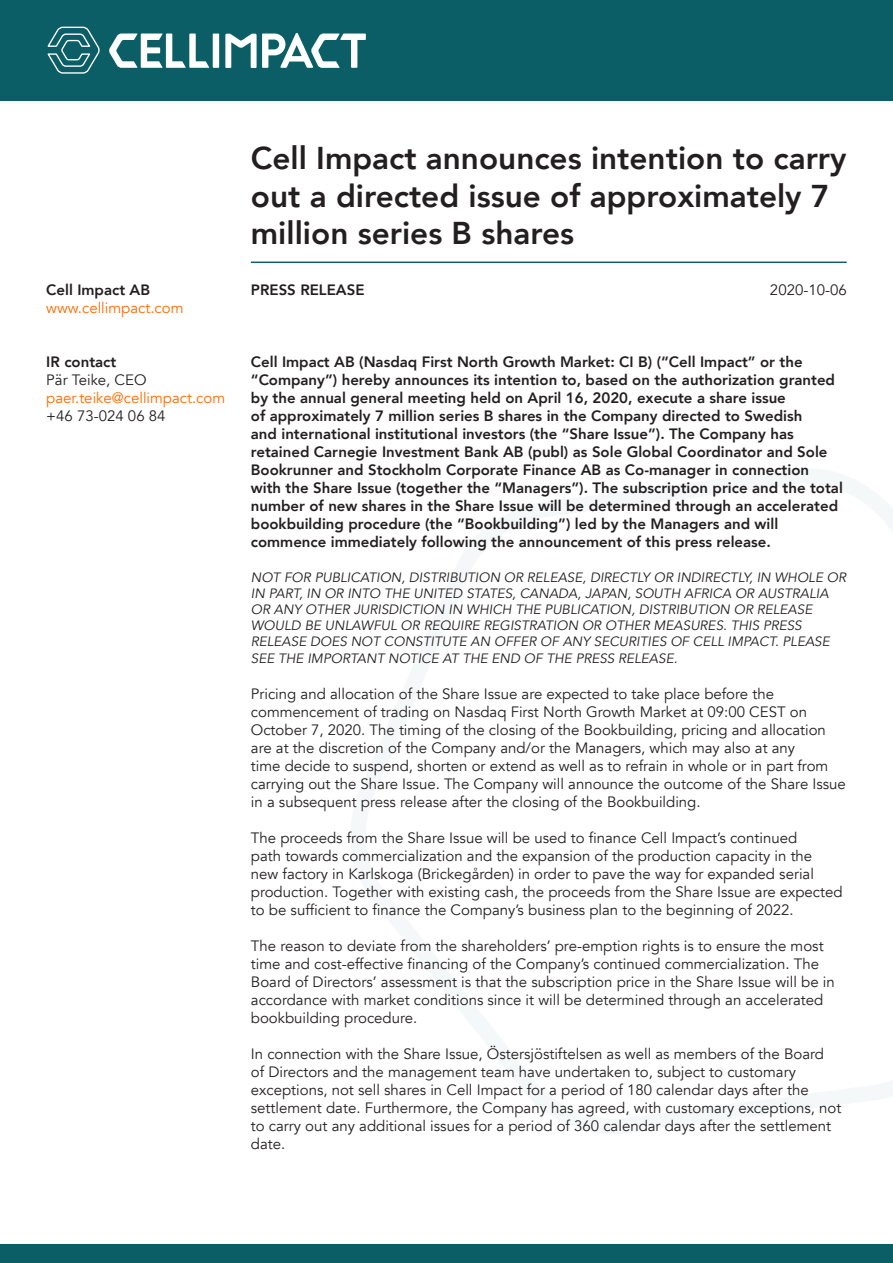
<style>
.page{position:relative;width:893px;height:1263px;background:#fff}
.page>*{position:absolute;margin:0;border:0;box-sizing:border-box;transform-origin:0 0}
.t1{font:800 31.5px/37.8px "Avenir";color:#231f20}
.Brödtext{font:15px/18px "Avenir";color:#231f20}
.Ingress{font:800 15px/18px "Avenir";color:#231f20}
.t2{font:15px "Avenir";color:#ff6a00}
.Disclaimer{font:italic 13.5px/16.2px "Avenir";color:#231f20}
</style>
<div class="page">
<hr style="left:251px;top:262px;width:596px;height:1px;background:#115e67">
<div style="left:0;top:0;width:893px;height:100px;background:#0b5e66"></div>
<div style="left:0;top:1245px;width:893px;height:18px;background:#0b5e66"></div>
<svg style="left:47px;top:26px;width:53px;height:48px"></svg>
<div style="left:213px;top:34px;width:6px;height:34px;background:#fff"></div>
<svg style="left:109px;top:34px;width:100px;height:34px"></svg>
<svg style="left:225px;top:33px;width:141px;height:35px"></svg>
<h1 class="t1" style="left:251px;top:139px;width:597px">Cell Impact announces intention to carry out a directed issue of approximately 7 million series B shares</h1>
<p class="Brödtext" style="left:770px;top:281px;width:78px">2020-10-06</p>
<p class="Ingress" style="left:46px;top:281px;width:105px">Cell Impact AB</p>
<p class="Ingress" style="left:251px;top:281px;width:115px">PRESS RELEASE</p>
<p class="t2" style="left:46px;top:299px;width:139px">www.cellimpact.com</p>
<p class="Ingress" style="left:46px;top:353px;width:72px">IR contact</p>
<p class="Brödtext" style="left:46px;top:371px;width:102px">Pär Teike, CEO</p>
<p class="t2" style="left:46px;top:389px;width:180px">paer.teike@cellimpact.com</p>
<p class="Brödtext" style="left:46px;top:407px;width:121px">+46 73-024 06 84</p>
<p class="Ingress" style="left:251px;top:353px;width:593px">Cell Impact AB (Nasdaq First North Growth Market: CI B) (“Cell Impact” or the “Company”) hereby announces its intention to, based on the authorization granted by the annual general meeting held on April 16, 2020, execute a share issue<br>of approximately 7 million series B shares in the Company directed to Swedish<br>and international institutional investors (the “Share Issue”). The Company has retained Carnegie Investment Bank AB (publ) as Sole Global Coordinator and Sole Bookrunner and Stockholm Corporate Finance AB as Co-manager in connection with the Share Issue (together the “Managers”). The subscription price and the total number of new shares in the Share Issue will be determined through an accelerated bookbuilding procedure (the “Bookbuilding”) led by the Managers and will commence immediately following the announcement of this press release.</p>
<p class="Disclaimer" style="left:251px;top:569px;width:597px">NOT FOR PUBLICATION, DISTRIBUTION OR RELEASE, DIRECTLY OR INDIRECTLY, IN WHOLE OR IN PART, IN OR INTO THE UNITED STATES, CANADA, JAPAN, SOUTH AFRICA OR AUSTRALIA OR ANY OTHER JURISDICTION IN WHICH THE PUBLICATION, DISTRIBUTION OR RELEASE WOULD BE UNLAWFUL OR REQUIRE REGISTRATION OR OTHER MEASURES. THIS PRESS RELEASE DOES NOT CONSTITUTE AN OFFER OF ANY SECURITIES OF CELL IMPACT. PLEASE SEE THE IMPORTANT NOTICE AT THE END OF THE PRESS RELEASE.</p>
<p class="Brödtext" style="left:251px;top:685px;width:596px">Pricing and allocation of the Share Issue are expected to take place before the commencement of trading on Nasdaq First North Growth Market at 09:00 CEST on October 7, 2020. The timing of the closing of the Bookbuilding, pricing and allocation are at the discretion of the Company and/or the Managers, which may also at any<br>time decide to suspend, shorten or extend as well as to refrain in whole or in part from carrying out the Share Issue. The Company will announce the outcome of the Share Issue in a subsequent press release after the closing of the Bookbuilding.</p>
<p class="Brödtext" style="left:251px;top:829px;width:593px">The proceeds from the Share Issue will be used to finance Cell Impact’s continued<br>path towards commercialization and the expansion of the production capacity in the new factory in Karlskoga (Brickegården) in order to pave the way for expanded serial production. Together with existing cash, the proceeds from the Share Issue are expected to be sufficient to finance the Company’s business plan to the beginning of 2022.</p>
<p class="Brödtext" style="left:251px;top:937px;width:585px">The reason to deviate from the shareholders’ pre-emption rights is to ensure the most time and cost-effective financing of the Company’s continued commercialization. The Board of Directors’ assessment is that the subscription price in the Share Issue will be in accordance with market conditions since it will be determined through an accelerated bookbuilding procedure.</p>
<p class="Brödtext" style="left:251px;top:1045px;width:592px">In connection with the Share Issue, Östersjöstiftelsen as well as members of the Board<br>of Directors and the management team have undertaken to, subject to customary exceptions, not sell shares in Cell Impact for a period of 180 calendar days after the settlement date. Furthermore, the Company has agreed, with customary exceptions, not to carry out any additional issues for a period of 360 calendar days after the settlement date.</p>
</div>
